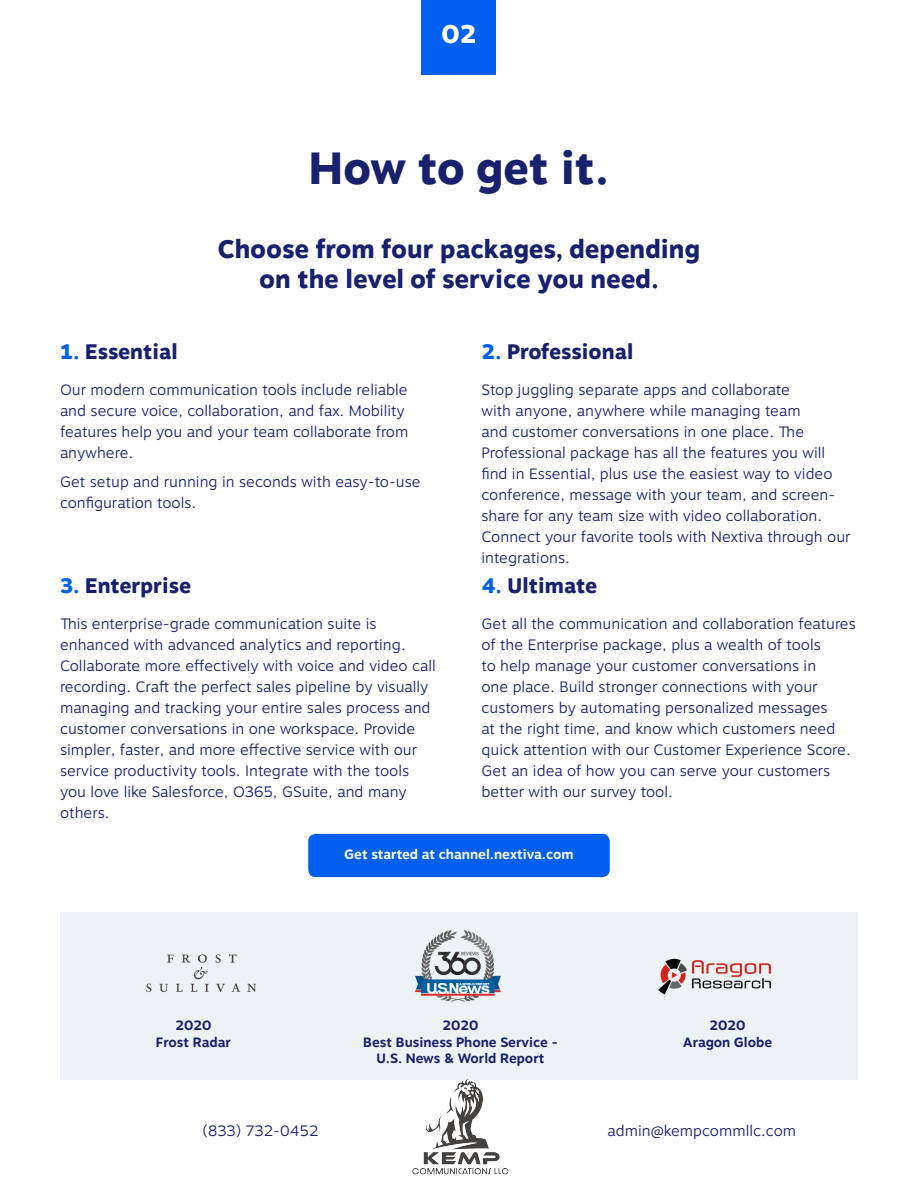
<style>
.page{position:relative;width:918px;height:1188px;background:#fff}
.page>*{position:absolute;margin:0;border:0;box-sizing:border-box;transform-origin:0 0}
.t1{font:800 45px "Motiva Sans";letter-spacing:-.005em;color:#18216d}
.t2{font:800 25.65px "Motiva Sans";color:#fff}
.t3{font:800 25.5px/30px "Motiva Sans";color:#18216d;text-align:center}
.t4{font:800 21px "Motiva Sans";color:#18216d}
.t5{font:300 15px/21px "Motiva Sans";color:#18216d}
.t6{font:700 13.5px/16.5px "Motiva Sans";color:#18216d;text-align:center}
.t7{font:700 13.5px "Motiva Sans";color:#fff}
.s1{color:#005fec}
</style>
<div class="page">
<div style="left:422px;top:0;width:74px;height:75px;background:#005fec"></div>
<div style="left:60px;top:912px;width:798px;height:168px;background:#edf2f5"></div>
<div style="left:308px;top:834px;width:302px;height:43px;background:#005fec;border-radius:8px"></div>
<img style="left:413px;top:1079px;width:95px;height:96px">
<p class="t2" style="left:441px;top:15px;width:37px">02</p>
<p class="t1" style="left:309px;top:135px;width:302px">How to get it.</p>
<p class="t3" style="left:218px;top:235px;width:484px">Choose from four packages, depending on the level of service you need.</p>
<p class="t4" style="left:60px;top:337px;width:119px"><span class="s1">1.</span> Essential</p>
<p class="t5" style="left:60px;top:380px;width:350px">Our modern communication tools include reliable and secure voice, collaboration, and fax. Mobility features help you and your team collaborate from anywhere.</p>
<p class="t5" style="left:60px;top:471px;width:362px">Get setup and running in seconds with easy-to-use configuration tools.</p>
<p class="t4" style="left:60px;top:570px;width:133px"><span class="s1">3.</span> Enterprise</p>
<p class="t5" style="left:60px;top:614px;width:377px">This enterprise-grade communication suite is enhanced with advanced analytics and reporting.<br>Collaborate more effectively with voice and video call recording. Craft the perfect sales pipeline by visually managing and tracking your entire sales process and customer conversations in one workspace. Provide simpler, faster, and more effective service with our service productivity tools. Integrate with the tools you love like Salesforce, O365, GSuite, and many others.</p>
<p class="t4" style="left:482px;top:337px;width:153px"><span class="s1">2.</span> Professional</p>
<p class="t5" style="left:482px;top:380px;width:371px">Stop juggling separate apps and collaborate<br>with anyone, anywhere while managing team<br>and customer conversations in one place. The Professional package has all the features you will find in Essential, plus use the easiest way to video conference, message with your team, and screen&shy;share for any team size with video collaboration.<br>Connect your favorite tools with Nextiva through our integrations.</p>
<p class="t4" style="left:482px;top:570px;width:117px"><span class="s1">4.</span> Ultimate</p>
<p class="t5" style="left:482px;top:614px;width:376px">Get all the communication and collaboration features of the Enterprise package, plus a wealth of tools<br>to help manage your customer conversations in<br>one place. Build stronger connections with your customers by automating personalized messages<br>at the right time, and know which customers need quick attention with our Customer Experience Score.<br>Get an idea of how you can serve your customers better with our survey tool.</p>
<p class="t7" style="left:344px;top:844px;width:231px">Get started at channel.nextiva.com</p>
<p class="t6" style="left:156px;top:1018px;width:77px">2020<br>Frost Radar</p>
<p class="t6" style="left:363px;top:1018px;width:196px">2020<br>Best Business Phone Service -<br>U.S. News &amp; World Report</p>
<p class="t6" style="left:683px;top:1018px;width:91px">2020<br>Aragon Globe</p>
<p class="t5" style="left:202px;top:1121px;width:118px">(833) 732-0452</p>
<p class="t5" style="left:608px;top:1121px;width:190px">admin@kempcommllc.com</p>
</div>
